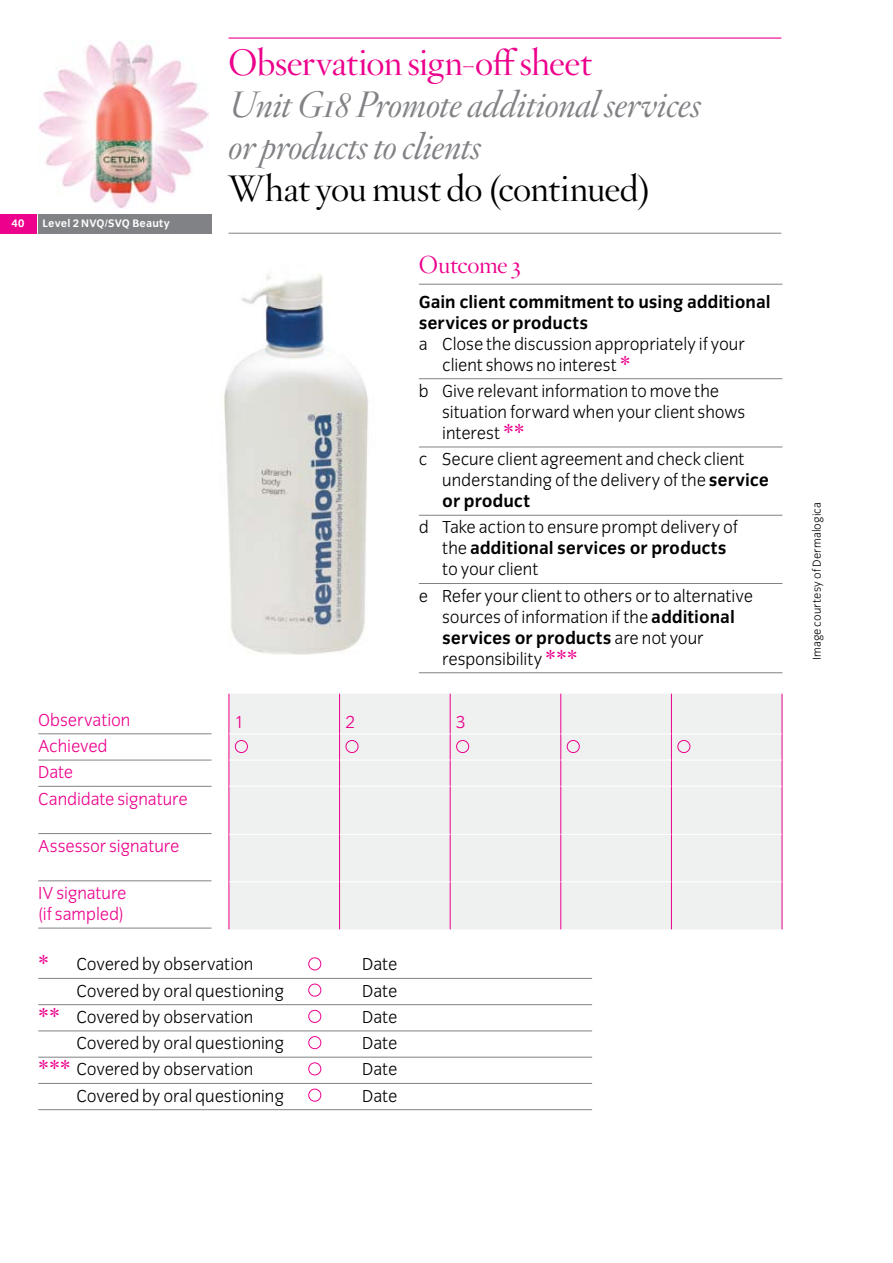
<style>
.page{position:relative;width:893px;height:1263px;background:#fff}
.page>*{position:absolute;margin:0;border:0;box-sizing:border-box;transform-origin:0 0}
.t1{font:italic 36px/42px "Hoefler Titling HTF Lt";letter-spacing:-.015em;color:#808285}
.t2{font:36px "Hoefler Titling HTF Lt Roman";letter-spacing:-.015em;color:#000}
.t3{font:36px "Hoefler Titling HTF Lt Roman";letter-spacing:-.015em;color:#ec008c}
.t4{font:24px "Hoefler Titling HTF Lt Roman";letter-spacing:-.02em;color:#ec008c}
.t5{font:300 18px/21px "Congress Sans";letter-spacing:-.005em;color:#000}
.t6{font:300 18px/26.2px "Congress Sans";letter-spacing:-.005em;color:#ec008c}
.t7{font:700 18px/21px "Congress Sans";color:#000}
.t8{font:300 12px "Congress Sans";letter-spacing:.015em;color:#000}
.t9{font:700 11.25px "Congress Sans";letter-spacing:.02em;color:#fff}
.s1{font-family:"Hoefler Titling HTF Lt Roman";font-weight:400;font-size:37.5px;color:#ec008c}
.s2{font-weight:700}
</style>
<div class="page">
<div style="left:38px;top:215px;width:174px;height:19px;background:#808285"></div>
<div style="left:0;top:215px;width:36px;height:19px;background:#ec008c"></div>
<img style="left:38px;top:41px;width:170px;height:168px">
<hr style="left:419px;top:284px;width:363px;height:1px;background:#808285">
<hr style="left:419px;top:378px;width:363px;height:1px;background:#808285">
<hr style="left:419px;top:447px;width:363px;height:1px;background:#808285">
<hr style="left:419px;top:515px;width:363px;height:1px;background:#808285">
<hr style="left:419px;top:583px;width:363px;height:1px;background:#808285">
<hr style="left:419px;top:672px;width:363px;height:1px;background:#808285">
<hr style="left:229px;top:37px;width:552px;height:2px;background:#ec008c">
<hr style="left:229px;top:233px;width:552px;height:1px;background:#808285">
<div style="left:230px;top:694px;width:552px;height:235px;background:#eff0f0"></div>
<hr style="left:229px;top:694px;width:1px;height:40px;background:#ec008c">
<hr style="left:339px;top:694px;width:1px;height:40px;background:#ec008c">
<hr style="left:450px;top:694px;width:1px;height:40px;background:#ec008c">
<hr style="left:560px;top:694px;width:1px;height:40px;background:#ec008c">
<hr style="left:671px;top:694px;width:1px;height:40px;background:#ec008c">
<hr style="left:782px;top:694px;width:1px;height:40px;background:#ec008c">
<svg style="left:229px;top:734px;width:1px;height:52px"></svg>
<svg style="left:339px;top:734px;width:1px;height:52px"></svg>
<svg style="left:450px;top:734px;width:1px;height:52px"></svg>
<svg style="left:560px;top:734px;width:1px;height:52px"></svg>
<svg style="left:671px;top:734px;width:1px;height:52px"></svg>
<svg style="left:782px;top:734px;width:1px;height:52px"></svg>
<hr style="left:229px;top:786px;width:1px;height:48px;background:#ec008c">
<hr style="left:339px;top:786px;width:1px;height:48px;background:#ec008c">
<hr style="left:450px;top:786px;width:1px;height:48px;background:#ec008c">
<hr style="left:560px;top:786px;width:1px;height:48px;background:#ec008c">
<hr style="left:671px;top:786px;width:1px;height:48px;background:#ec008c">
<hr style="left:782px;top:786px;width:1px;height:48px;background:#ec008c">
<hr style="left:229px;top:834px;width:1px;height:48px;background:#ec008c">
<hr style="left:339px;top:834px;width:1px;height:48px;background:#ec008c">
<hr style="left:450px;top:834px;width:1px;height:48px;background:#ec008c">
<hr style="left:560px;top:834px;width:1px;height:48px;background:#ec008c">
<hr style="left:671px;top:834px;width:1px;height:48px;background:#ec008c">
<hr style="left:782px;top:834px;width:1px;height:48px;background:#ec008c">
<hr style="left:229px;top:882px;width:1px;height:47px;background:#ec008c">
<hr style="left:339px;top:882px;width:1px;height:47px;background:#ec008c">
<hr style="left:450px;top:882px;width:1px;height:47px;background:#ec008c">
<hr style="left:560px;top:882px;width:1px;height:47px;background:#ec008c">
<hr style="left:671px;top:882px;width:1px;height:47px;background:#ec008c">
<hr style="left:782px;top:882px;width:1px;height:47px;background:#ec008c">
<hr style="left:229px;top:733px;width:110px;height:1px;background:#fff">
<hr style="left:340px;top:733px;width:110px;height:1px;background:#fff">
<hr style="left:451px;top:733px;width:109px;height:1px;background:#fff">
<hr style="left:561px;top:733px;width:110px;height:1px;background:#fff">
<hr style="left:672px;top:733px;width:110px;height:1px;background:#fff">
<hr style="left:229px;top:760px;width:110px;height:1px;background:#fff">
<hr style="left:340px;top:760px;width:110px;height:1px;background:#fff">
<hr style="left:451px;top:760px;width:109px;height:1px;background:#fff">
<hr style="left:561px;top:760px;width:110px;height:1px;background:#fff">
<hr style="left:672px;top:760px;width:110px;height:1px;background:#fff">
<hr style="left:229px;top:786px;width:110px;height:1px;background:#fff">
<hr style="left:340px;top:786px;width:110px;height:1px;background:#fff">
<hr style="left:451px;top:786px;width:109px;height:1px;background:#fff">
<hr style="left:561px;top:786px;width:110px;height:1px;background:#fff">
<hr style="left:672px;top:786px;width:110px;height:1px;background:#fff">
<hr style="left:229px;top:834px;width:110px;height:1px;background:#fff">
<hr style="left:340px;top:834px;width:110px;height:1px;background:#fff">
<hr style="left:451px;top:834px;width:109px;height:1px;background:#fff">
<hr style="left:561px;top:834px;width:110px;height:1px;background:#fff">
<hr style="left:672px;top:834px;width:110px;height:1px;background:#fff">
<hr style="left:229px;top:881px;width:110px;height:1px;background:#fff">
<hr style="left:340px;top:881px;width:110px;height:1px;background:#fff">
<hr style="left:451px;top:881px;width:109px;height:1px;background:#fff">
<hr style="left:561px;top:881px;width:110px;height:1px;background:#fff">
<hr style="left:672px;top:881px;width:110px;height:1px;background:#fff">
<div style="left:235px;top:740px;width:13px;height:13px;border:1px solid #ec008c;border-radius:50%"></div>
<div style="left:345px;top:740px;width:13px;height:13px;border:1px solid #ec008c;border-radius:50%"></div>
<div style="left:456px;top:740px;width:13px;height:13px;border:1px solid #ec008c;border-radius:50%"></div>
<div style="left:567px;top:740px;width:13px;height:13px;border:1px solid #ec008c;border-radius:50%"></div>
<div style="left:677px;top:740px;width:13px;height:13px;border:1px solid #ec008c;border-radius:50%"></div>
<hr style="left:38px;top:733px;width:174px;height:1px;background:#808285">
<hr style="left:38px;top:760px;width:174px;height:1px;background:#808285">
<hr style="left:38px;top:786px;width:174px;height:1px;background:#808285">
<hr style="left:38px;top:833px;width:174px;height:1px;background:#808285">
<hr style="left:38px;top:880px;width:174px;height:1px;background:#808285">
<hr style="left:38px;top:928px;width:174px;height:1px;background:#808285">
<hr style="left:38px;top:978px;width:554px;height:1px;background:#808285">
<hr style="left:38px;top:1004px;width:554px;height:1px;background:#808285">
<hr style="left:38px;top:1030px;width:554px;height:1px;background:#808285">
<hr style="left:38px;top:1057px;width:554px;height:1px;background:#808285">
<hr style="left:38px;top:1083px;width:554px;height:1px;background:#808285">
<hr style="left:38px;top:1109px;width:554px;height:1px;background:#808285">
<div style="left:308px;top:957px;width:13px;height:13px;border:1px solid #ec008c;border-radius:50%"></div>
<div style="left:308px;top:984px;width:13px;height:13px;border:1px solid #ec008c;border-radius:50%"></div>
<div style="left:308px;top:1010px;width:13px;height:13px;border:1px solid #ec008c;border-radius:50%"></div>
<div style="left:308px;top:1036px;width:13px;height:13px;border:1px solid #ec008c;border-radius:50%"></div>
<div style="left:308px;top:1062px;width:13px;height:13px;border:1px solid #ec008c;border-radius:50%"></div>
<div style="left:308px;top:1089px;width:13px;height:13px;border:1px solid #ec008c;border-radius:50%"></div>
<img style="left:224px;top:274px;width:144px;height:381px">
<p class="t9" style="left:12px;top:217px;width:14px">40</p>
<p class="t9" style="left:43px;top:217px;width:129px">Level 2 NVQ/SVQ Beauty</p>
<h1 class="t3" style="left:229px;top:39px;width:365px">Observation sign-oΩ sheet</h1>
<h1 class="t1" style="left:229px;top:85px;width:474px">Unit G18 Promote additional services or products to clients</h1>
<h1 class="t2" style="left:229px;top:165px;width:424px">What you must do (continued)</h1>
<h2 class="t4" style="left:419px;top:249px;width:104px">Outcome 3</h2>
<p class="t7" style="left:419px;top:291px;width:353px">Gain client commitment to using additional services or products</p>
<p class="t5" style="left:442px;top:333px;width:304px;text-indent:-23px">a Close the discussion appropriately if your client shows no interest <span class="s1">*</span></p>
<p class="t5" style="left:442px;top:381px;width:305px;text-indent:-23px">b Give relevant information to move the situation forward when your client shows interest <span class="s1">**</span></p>
<p class="t5" style="left:442px;top:449px;width:328px;text-indent:-23px">c Secure client agreement and check client understanding of the delivery of the <span class="s2">service or product</span></p>
<p class="t5" style="left:442px;top:517px;width:297px;text-indent:-23px">d Take action to ensure prompt delivery of the <span class="s2">additional services or products </span>to your client</p>
<p class="t5" style="left:442px;top:585px;width:312px;text-indent:-23px">e Refer your client to others or to alternative sources of information if the <span class="s2">additional services or products</span> are not your responsibility <span class="s1">***</span></p>
<p class="t6" style="left:38px;top:707px;width:94px">Observation</p>
<p class="t6" style="left:235px;top:709px;width:11px">1</p>
<p class="t6" style="left:345px;top:709px;width:11px">2</p>
<p class="t6" style="left:456px;top:709px;width:11px">3</p>
<p class="t6" style="left:38px;top:733px;width:151px">Achieved<br>Date<br>Candidate signature</p>
<p class="t6" style="left:38px;top:833px;width:143px">Assessor signature</p>
<p class="t6" style="left:38px;top:883px;width:90px;line-height:21px">IV signature (if sampled)</p>
<p class="t5" style="left:38px;top:954px;width:217px"><span class="s1">*</span> Covered by observation</p>
<p class="t5" style="left:362px;top:954px;width:36px">Date</p>
<p class="t5" style="left:77px;top:980px;width:209px">Covered by oral questioning</p>
<p class="t5" style="left:362px;top:980px;width:36px">Date</p>
<p class="t5" style="left:38px;top:1006px;width:217px"><span class="s1">**</span> Covered by observation</p>
<p class="t5" style="left:362px;top:1006px;width:36px">Date</p>
<p class="t5" style="left:77px;top:1033px;width:209px">Covered by oral questioning</p>
<p class="t5" style="left:362px;top:1033px;width:36px">Date</p>
<p class="t5" style="left:38px;top:1059px;width:217px"><span class="s1">***</span> Covered by observation</p>
<p class="t5" style="left:362px;top:1059px;width:36px">Date</p>
<p class="t5" style="left:77px;top:1085px;width:209px">Covered by oral questioning</p>
<p class="t5" style="left:362px;top:1085px;width:36px">Date</p>
<p class="t8" style="left:810px;top:660px;width:160px;rotate:-90deg">Image courtesy of Dermalogica</p>
</div>
